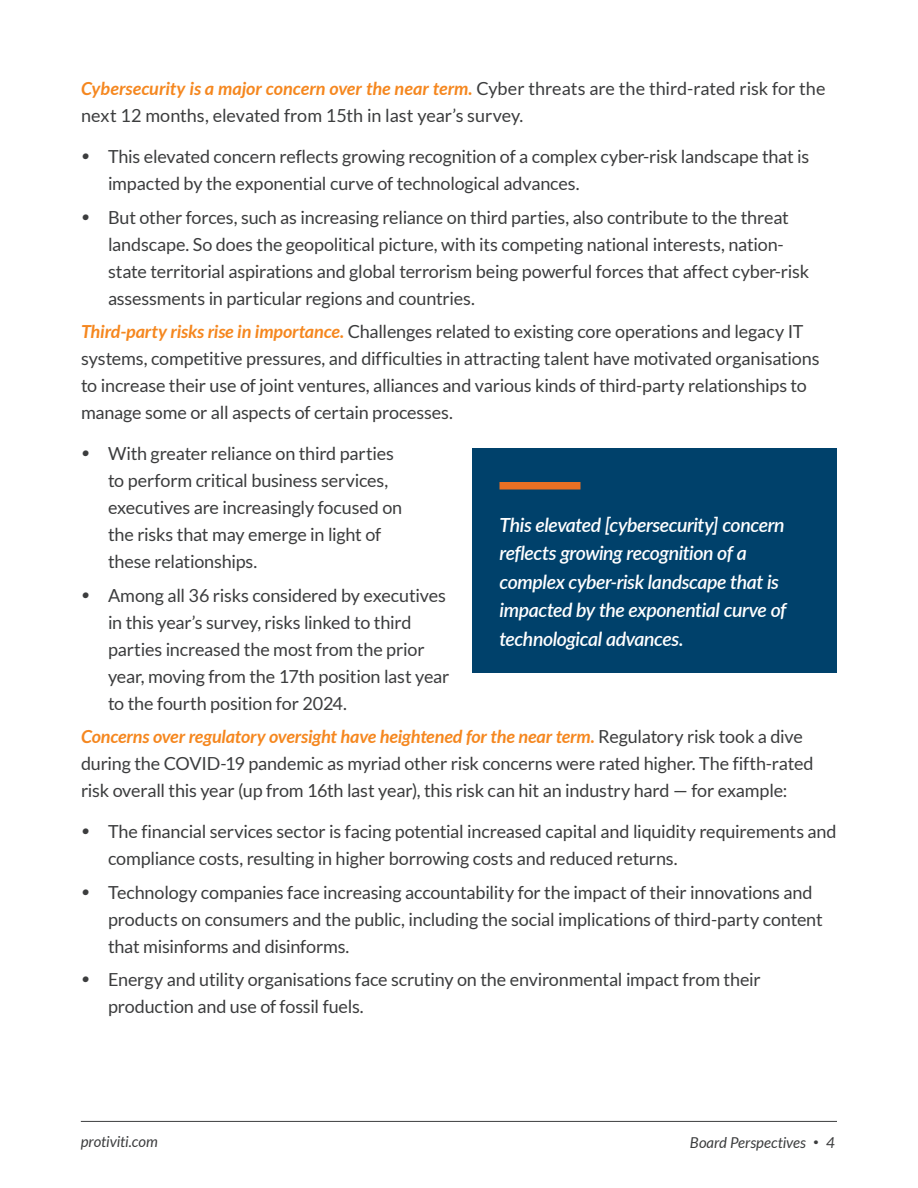
<style>
.page{position:relative;width:918px;height:1188px;background:#fff}
.page>*{position:absolute;margin:0;border:0;box-sizing:border-box;transform-origin:0 0}
.Quote_-_13_19_-_White{font:italic 600 19.5px/28.5px "Lato";letter-spacing:-.025em;color:#fff}
.Body_Text_-_12_18_-_ProGray_Regular{font:18px/27px "Lato";letter-spacing:-.01em;color:#3c3d3e}
.t1{font:italic 15px "Lato";letter-spacing:-.005em;color:#3c3d3e}
.s1{font-weight:700;font-style:italic;color:#f5871f}
.s2{font-family:"Merriweather";font-weight:700;font-size:21px}
</style>
<div class="page">
<hr style="left:81px;top:1121px;width:756px;height:1px;background:#3c3d3e">
<div style="left:472px;top:448px;width:365px;height:225px;background:#00416b"></div>
<div style="left:500px;top:482px;width:80px;height:8px;background:#ea7024"></div>
<p class="Body_Text_-_12_18_-_ProGray_Regular" style="left:81px;top:75px;width:746px"><span class="s1">Cybersecurity is a major concern over the near term.</span> Cyber threats are the third-rated risk for the next 12 months, elevated from 15th in last year’s survey.</p>
<p class="Body_Text_-_12_18_-_ProGray_Regular" style="left:108px;top:143px;width:703px;text-indent:-27px"><span class="s2">•</span> This elevated concern reflects growing recognition of a complex cyber-risk landscape that is impacted by the exponential curve of technological advances.</p>
<p class="Body_Text_-_12_18_-_ProGray_Regular" style="left:108px;top:204px;width:703px;text-indent:-27px"><span class="s2">•</span> But other forces, such as increasing reliance on third parties, also contribute to the threat landscape. So does the geopolitical picture, with its competing national interests, nation&shy;state territorial aspirations and global terrorism being powerful forces that affect cyber-risk assessments in particular regions and countries.</p>
<p class="Body_Text_-_12_18_-_ProGray_Regular" style="left:81px;top:318px;width:740px"><span class="s1">Third-party risks rise in importance.</span> Challenges related to existing core operations and legacy IT systems, competitive pressures, and difficulties in attracting talent have motivated organisations to increase their use of joint ventures, alliances and various kinds of third-party relationships to manage some or all aspects of certain processes.</p>
<p class="Body_Text_-_12_18_-_ProGray_Regular" style="left:108px;top:440px;width:296px;text-indent:-27px"><span class="s2">•</span> With greater reliance on third parties to perform critical business services, executives are increasingly focused on the risks that may emerge in light of these relationships.</p>
<p class="Body_Text_-_12_18_-_ProGray_Regular" style="left:108px;top:582px;width:343px;text-indent:-27px"><span class="s2">•</span> Among all 36 risks considered by executives in this year’s survey, risks linked to third parties increased the most from the prior year, moving from the 17th position last year to the fourth position for 2024.</p>
<p class="Body_Text_-_12_18_-_ProGray_Regular" style="left:81px;top:723px;width:734px"><span class="s1">Concerns over regulatory oversight have heightened for the near term.</span> Regulatory risk took a dive during the COVID-19 pandemic as myriad other risk concerns were rated higher. The fifth-rated risk overall this year (up from 16th last year), this risk can hit an industry hard — for example:</p>
<p class="Body_Text_-_12_18_-_ProGray_Regular" style="left:108px;top:818px;width:730px;text-indent:-27px"><span class="s2">•</span> The financial services sector is facing potential increased capital and liquidity requirements and compliance costs, resulting in higher borrowing costs and reduced returns.</p>
<p class="Body_Text_-_12_18_-_ProGray_Regular" style="left:108px;top:879px;width:716px;text-indent:-27px"><span class="s2">•</span> Technology companies face increasing accountability for the impact of their innovations and products on consumers and the public, including the social implications of third-party content that misinforms and disinforms.</p>
<p class="Body_Text_-_12_18_-_ProGray_Regular" style="left:108px;top:966px;width:654px;text-indent:-27px"><span class="s2">•</span> Energy and utility organisations face scrutiny on the environmental impact from their production and use of fossil fuels.</p>
<p class="Quote_-_13_19_-_White" style="left:500px;top:509px;width:289px">This elevated [cybersecurity] concern reflects growing recognition of a complex cyber-risk landscape that is impacted by the exponential curve of technological advances.</p>
<p class="t1" style="left:81px;top:1133px;width:78px">protiviti.com</p>
<p class="t1" style="left:690px;top:1134px;width:147px">Board Perspectives <sup>•</sup> 4</p>
</div>
